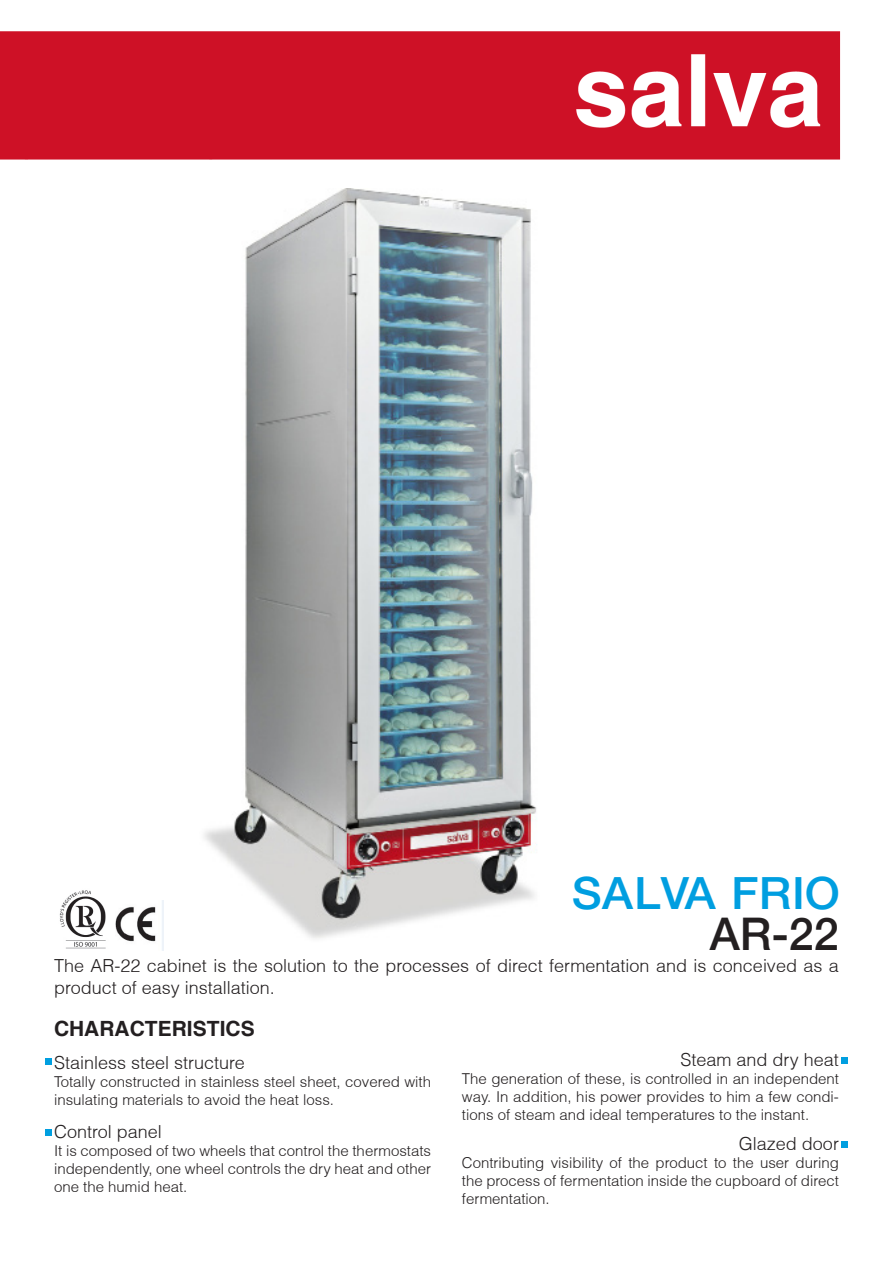
<style>
.page{position:relative;width:893px;height:1263px;background:#fff}
.page>*{position:absolute;margin:0;border:0;box-sizing:border-box;transform-origin:0 0}
.t1{font:500 45px "Helvetica 65";color:#231f20}
.t2{font:500 44.7px "Helvetica Neue";color:#009ee0;scale:1.04 1}
.t3{font:700 21px "Helvetica";color:#231f20}
.t4{font:300 18px/21.6px "Helvetica";color:#231f20}
.t5{font:300 15px/18px "Helvetica";color:#231f20;text-align:justify}
</style>
<div class="page">
<img style="left:0;top:31px;width:841px;height:129px">
<img style="left:204px;top:189px;width:333px;height:750px">
<img style="left:116px;top:901px;width:48px;height:49px">
<img style="left:59px;top:890px;width:47px;height:59px">
<div style="left:45px;top:1058px;width:7px;height:6px;background:#009fe0"></div>
<div style="left:45px;top:1129px;width:7px;height:7px;background:#009fe0"></div>
<div style="left:841px;top:1057px;width:7px;height:6px;background:#009fe0"></div>
<div style="left:841px;top:1141px;width:7px;height:7px;background:#009fe0"></div>
<h2 class="t2" style="left:572px;top:866px;width:259px">SALVA FRIO</h2>
<p class="t1" style="left:710px;top:907px;width:131px">AR-22</p>
<p class="t4" style="left:54px;top:954px;width:786px">The AR-22 cabinet is the solution to the processes of direct fermentation and is conceived as a product of easy installation.</p>
<p class="t3" style="left:54px;top:1016px;width:202px">CHARACTERISTICS</p>
<p class="t4" style="left:54px;top:1051px;width:192px">Stainless steel structure</p>
<p class="t5" style="left:54px;top:1072px;width:379px">Totally constructed in stainless steel sheet, covered with insulating materials to avoid the heat loss.</p>
<p class="t4" style="left:54px;top:1121px;width:109px">Control panel</p>
<p class="t5" style="left:54px;top:1142px;width:379px">It is composed of two wheels that control the thermostats independently, one wheel controls the dry heat and other one the humid heat.</p>
<p class="t4" style="left:681px;top:1048px;width:160px">Steam and dry heat</p>
<p class="t5" style="left:462px;top:1069px;width:379px">The generation of these, is controlled in an independent way. In addition, his power provides to him a few condi&shy;tions of steam and ideal temperatures to the instant.</p>
<p class="t4" style="left:739px;top:1133px;width:102px">Glazed door</p>
<p class="t5" style="left:462px;top:1154px;width:379px">Contributing visibility of the product to the user during the process of fermentation inside the cupboard of direct fermentation.</p>
</div>
